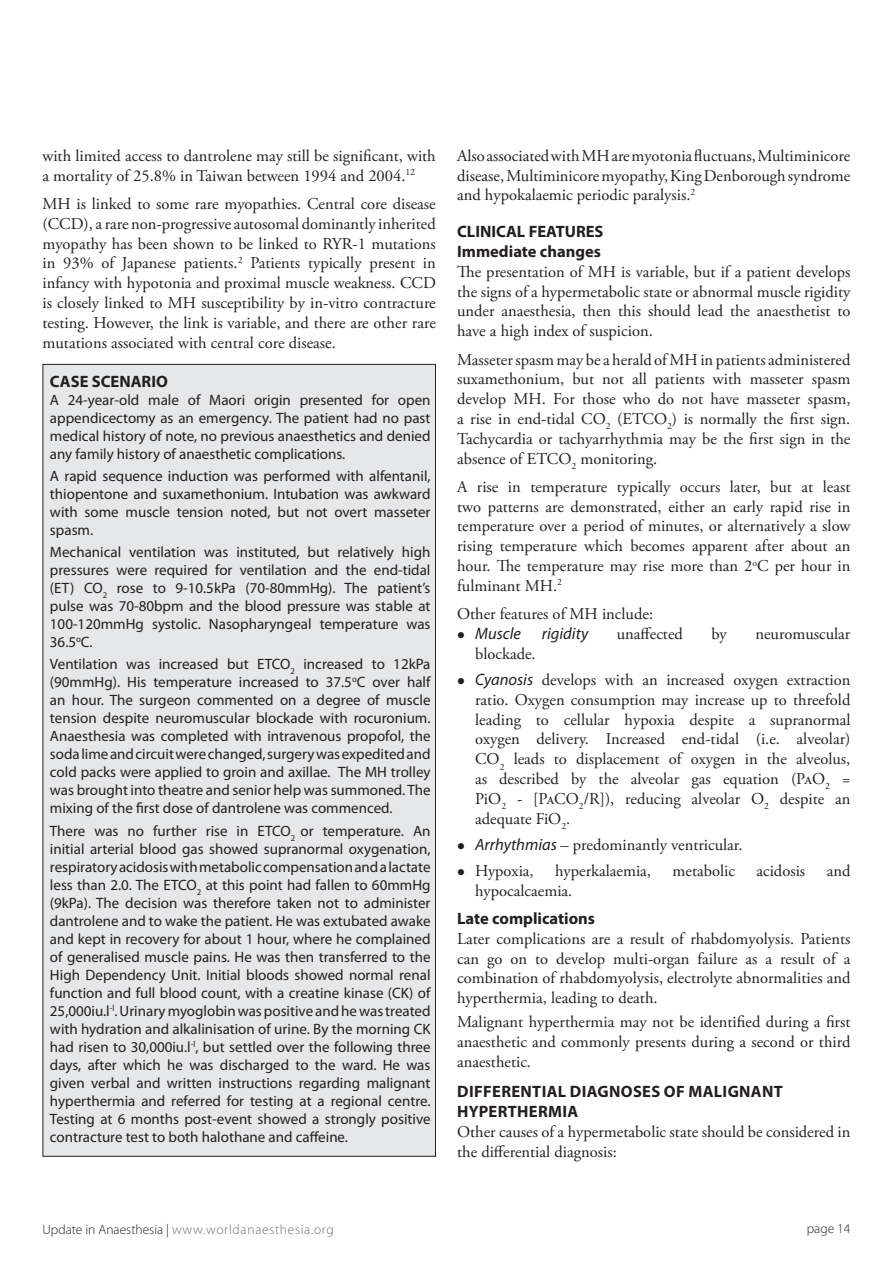
<style>
.page{position:relative;width:893px;height:1263px;background:#fff}
.page>*{position:absolute;margin:0;border:0;box-sizing:border-box;transform-origin:0 0}
.t1{font:16.5px/19.8px "Adobe Garamond Pro";color:#231f20;text-align:justify}
.t2{font:700 16.5px/19.8px "Myriad Pro";color:#231f20}
.t3{font:italic 16.5px "Myriad Pro";color:#231f20}
.t4{font:15px/18px "Myriad Pro";color:#231f20;text-align:justify}
.t5{font:300 13.5px "Myriad Pro";letter-spacing:.045em;color:#6d6f71}
.t6{font:300 13.5px "Myriad Pro";color:#231f20}
.s1{font-family:"Myriad Pro";font-style:italic}
.s2{color:#231f20}
</style>
<div class="page">
<div style="left:43px;top:364px;width:392px;height:792px;background:#e6e7e8"></div>
<p class="t1" style="left:43px;top:146px;width:395px">with limited access to dantrolene may still be significant, with a mortality of 25.8% in Taiwan between 1994 and 2004.<sup>12</sup></p>
<p class="t1" style="left:43px;top:194px;width:395px">MH is linked to some rare myopathies. Central core disease (CCD), a rare non-progressive autosomal dominantly inherited myopathy has been shown to be linked to RYR-1 mutations in 93% of Japanese patients.<sup>2</sup> Patients typically present in infancy with hypotonia and proximal muscle weakness. CCD is closely linked to MH susceptibility by in-vitro contracture testing. However, the link is variable, and there are other rare mutations associated with central core disease.</p>
<p class="t2" style="left:50px;top:371px;width:119px">CASE SCENARIO</p>
<p class="t4" style="left:50px;top:390px;width:382px">A 24-year-old male of Maori origin presented for open appendicectomy as an emergency. The patient had no past medical history of note, no previous anaesthetics and denied any family history of anaesthetic complications.</p>
<p class="t4" style="left:50px;top:467px;width:382px">A rapid sequence induction was performed with alfentanil, thiopentone and suxamethonium. Intubation was awkward with some muscle tension noted, but not overt masseter spasm.</p>
<p class="t4" style="left:50px;top:543px;width:382px">Mechanical ventilation was instituted, but relatively high pressures were required for ventilation and the end-tidal (ET) CO<sub>2</sub> rose to 9-10.5kPa (70-80mmHg). The patient’s pulse was 70-80bpm and the blood pressure was stable at 100-120mmHg systolic. Nasopharyngeal temperature was 36.5<sup>o</sup>C.</p>
<p class="t4" style="left:50px;top:655px;width:382px">Ventilation was increased but ETCO<sub>2</sub> increased to 12kPa (90mmHg). His temperature increased to 37.5<sup>o</sup>C over half an hour. The surgeon commented on a degree of muscle tension despite neuromuscular blockade with rocuronium.<br>Anaesthesia was completed with intravenous propofol, the soda lime and circuit were changed, surgery was expedited and cold packs were applied to groin and axillae. The MH trolley was brought into theatre and senior help was summoned. The mixing of the first dose of dantrolene was commenced.</p>
<p class="t4" style="left:50px;top:821px;width:382px">There was no further rise in ETCO<sub>2</sub> or temperature. An initial arterial blood gas showed supranormal oxygenation, respiratory acidosis with metabolic compensation and a lactate less than 2.0. The ETCO<sub>2</sub> at this point had fallen to 60mmHg (9kPa). The decision was therefore taken not to administer dantrolene and to wake the patient. He was extubated awake and kept in recovery for about 1 hour, where he complained of generalised muscle pains. He was then transferred to the High Dependency Unit. Initial bloods showed normal renal function and full blood count, with a creatine kinase (CK) of 25,000iu.l<sup>-l</sup>. Urinary myoglobin was positive and he was treated with hydration and alkalinisation of urine. By the morning CK had risen to 30,000iu.l<sup>-l</sup>, but settled over the following three days, after which he was discharged to the ward. He was given verbal and written instructions regarding malignant hyperthermia and referred for testing at a regional centre.<br>Testing at 6 months post-event showed a strongly positive contracture test to both halothane and caffeine.</p>
<p class="t1" style="left:457px;top:146px;width:395px">Also associated with MH are myotonia fluctuans, Multiminicore disease, Multiminicore myopathy, King Denborough syndrome and hypokalaemic periodic paralysis.<sup>2</sup></p>
<p class="t2" style="left:457px;top:221px;width:148px">CLINICAL FEATURES<br>IMMEDIATE CHANGES</p>
<p class="t1" style="left:457px;top:262px;width:395px">The presentation of MH is variable, but if a patient develops the signs of a hypermetabolic state or abnormal muscle rigidity under anaesthesia, then this should lead the anaesthetist to have a high index of suspicion.</p>
<p class="t1" style="left:457px;top:350px;width:395px">Masseter spasm may be a herald of MH in patients administered suxamethonium, but not all patients with masseter spasm develop MH. For those who do not have masseter spasm, a rise in end-tidal CO<sub>2</sub> (ETCO<sub>2</sub>) is normally the first sign.<br>Tachycardia or tachyarrhythmia may be the first sign in the absence of ETCO<sub>2</sub> monitoring.</p>
<p class="t1" style="left:457px;top:477px;width:395px">A rise in temperature typically occurs later, but at least two patterns are demonstrated, either an early rapid rise in temperature over a period of minutes, or alternatively a slow rising temperature which becomes apparent after about an hour. The temperature may rise more than 2<sup>o</sup>C per hour in fulminant MH.<sup>2</sup></p>
<p class="t1" style="left:457px;top:605px;width:198px">Other features of MH include:</p>
<p class="t3" style="left:457px;top:623px;width:65px">● Muscle</p>
<p class="t3" style="left:542px;top:623px;width:48px">rigidity</p>
<p class="t1" style="left:617px;top:624px;width:68px">unaffected</p>
<p class="t1" style="left:711px;top:624px;width:17px">by</p>
<p class="t1" style="left:755px;top:624px;width:97px">neuromuscular</p>
<p class="t1" style="left:475px;top:644px;width:62px">blockade.</p>
<p class="t1" style="left:475px;top:670px;width:377px;text-indent:-18px">● <span class="s1">Cyanosis</span> develops with an increased oxygen extraction ratio. Oxygen consumption may increase up to threefold leading to cellular hypoxia despite a supranormal oxygen delivery. Increased end-tidal (i.e. alveolar)<br>CO<sub>2</sub> leads to displacement of oxygen in the alveolus, as described by the alveolar gas equation (PaO<sub>2</sub> = PiO<sub>2</sub> - [PaCO<sub>2</sub>/R]), reducing alveolar O<sub>2</sub> despite an adequate FiO<sub>2</sub>.</p>
<p class="t1" style="left:457px;top:835px;width:287px">● <span class="s1">Arrhythmias</span> – predominantly ventricular.</p>
<p class="t1" style="left:457px;top:861px;width:78px">● Hypoxia,</p>
<p class="t1" style="left:555px;top:861px;width:97px">hyperkalaemia,</p>
<p class="t1" style="left:672px;top:861px;width:64px">metabolic</p>
<p class="t1" style="left:756px;top:861px;width:50px">acidosis</p>
<p class="t1" style="left:827px;top:861px;width:25px">and</p>
<p class="t1" style="left:475px;top:881px;width:99px">hypocalcaemia.</p>
<p class="t2" style="left:457px;top:908px;width:140px">LATE COMPLICATIONS</p>
<p class="t1" style="left:457px;top:929px;width:395px">Later complications are a result of rhabdomyolysis. Patients can go on to develop multi-organ failure as a result of a combination of rhabdomyolysis, electrolyte abnormalities and hyperthermia, leading to death.</p>
<p class="t1" style="left:457px;top:1013px;width:395px">Malignant hyperthermia may not be identified during a first anaesthetic and commonly presents during a second or third anaesthetic.</p>
<p class="t2" style="left:457px;top:1081px;width:22px">DIFFERENTIAL</p>
<p class="t2" style="left:570px;top:1081px;width:11px">DIAGNOSES</p>
<p class="t2" style="left:664px;top:1081px;width:36px">OF MALIGNANT</p>
<p class="t2" style="left:457px;top:1101px;width:11px">HYPERTHERMIA</p>
<p class="t1" style="left:457px;top:1122px;width:395px">Other causes of a hypermetabolic state should be considered in the differential diagnosis:</p>
<p class="t5" style="left:43px;top:1221px;width:293px"><span class="s2">Update in Anaesthesia |</span> www.worldanaesthesia.org</p>
<p class="t6" style="left:807px;top:1221px;width:45px">page 14</p>
</div>
